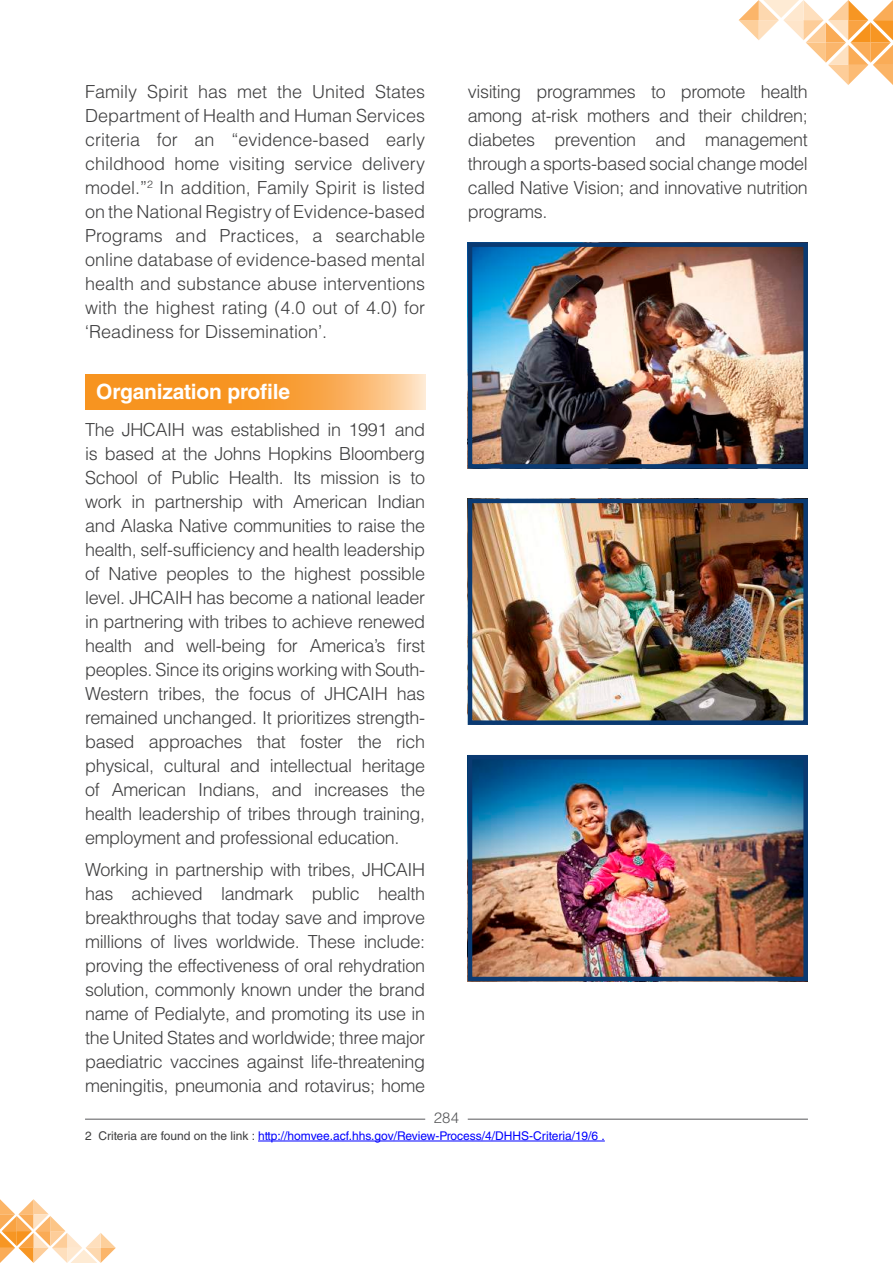
<style>
.page{position:relative;width:893px;height:1263px;background:#fff}
.page>*{position:absolute;margin:0;border:0;box-sizing:border-box;transform-origin:0 0}
.t1{font:700 21px "Helvetica LT Std";letter-spacing:-.01em;color:#fff}
.t2{font:300 18px/24px "Helvetica LT Std";letter-spacing:-.02em;color:#3e3e3f;text-align:justify}
.t3{font:300 15px "Helvetica LT Std";color:#57585a}
.t4{font:12px "Helvetica LT Std";color:#00f}
.s1{color:#3e3e3f}
</style>
<div class="page">
<svg style="left:0;top:1199px;width:116px;height:64px"></svg>
<svg style="left:739px;top:0;width:154px;height:85px"></svg>
<hr style="left:85px;top:1119px;width:340px;height:1px;background:#57585a">
<hr style="left:468px;top:1119px;width:340px;height:1px;background:#57585a">
<svg style="left:85px;top:374px;width:340px;height:36px;background:#f8a342"></svg>
<img style="left:473px;top:247px;width:330px;height:217px">
<div style="left:468px;top:242px;width:340px;height:227px;border:4px solid #0a3a72"></div>
<img style="left:473px;top:504px;width:330px;height:216px">
<div style="left:468px;top:499px;width:340px;height:226px;border:4px solid #0a3a72"></div>
<img style="left:473px;top:760px;width:330px;height:216px">
<div style="left:468px;top:755px;width:340px;height:226px;border:4px solid #0a3a72"></div>
<hr style="left:258px;top:1141px;width:347px;height:1px;background:#00f">
<p class="t2" style="left:85px;top:79px;width:342px">Family Spirit has met the United States Department of Health and Human Services criteria for an “evidence-based early childhood home visiting service delivery model.”<sup>2</sup> In addition, Family Spirit is listed on the National Registry of Evidence-based Programs and Practices, a searchable online database of evidence-based mental health and substance abuse interventions with the highest rating (4.0 out of 4.0) for ‘Readiness for Dissemination’.</p>
<p class="t2" style="left:468px;top:79px;width:342px">visiting programmes to promote health among at-risk mothers and their children; diabetes prevention and management through a sports-based social change model called Native Vision; and innovative nutrition programs.</p>
<p class="t1" style="left:96px;top:379px;width:195px">Organization profile</p>
<p class="t2" style="left:85px;top:417px;width:342px">The JHCAIH was established in 1991 and is based at the Johns Hopkins Bloomberg School of Public Health. Its mission is to work in partnership with American Indian and Alaska Native communities to raise the health, self-sufficiency and health leadership of Native peoples to the highest possible level. JHCAIH has become a national leader in partnering with tribes to achieve renewed health and well-being for America’s first peoples. Since its origins working with South-Western tribes, the focus of JHCAIH has remained unchanged. It prioritizes strength&shy;based approaches that foster the rich physical, cultural and intellectual heritage of American Indians, and increases the health leadership of tribes through training, employment and professional education.</p>
<p class="t2" style="left:85px;top:857px;width:342px">Working in partnership with tribes, JHCAIH has achieved landmark public health breakthroughs that today save and improve millions of lives worldwide. These include: proving the effectiveness of oral rehydration solution, commonly known under the brand name of Pedialyte, and promoting its use in the United States and worldwide; three major paediatric vaccines against life-threatening meningitis, pneumonia and rotavirus; home</p>
<p class="t3" style="left:434px;top:1109px;width:27px">284</p>
<p class="t4" style="left:85px;top:1128px;width:521px"><span class="s1">2 Criteria are found on the link :</span> http://homvee.acf.hhs.gov/Review-Process/4/DHHS-Criteria/19/6 .</p>
</div>
